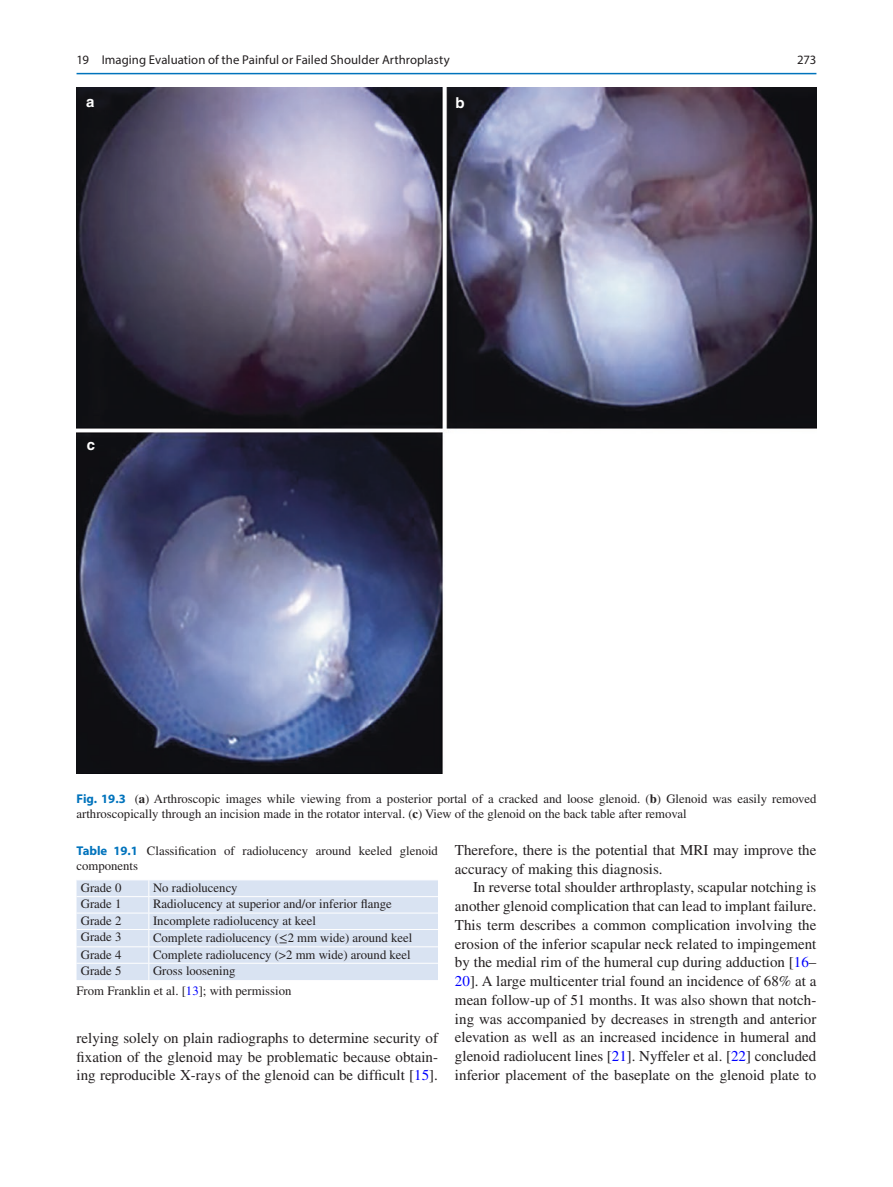
<style>
.page{position:relative;width:893px;height:1187px;background:#fff}
.page>*{position:absolute;margin:0;border:0;box-sizing:border-box;transform-origin:0 0}
.t1{font:15px/18.8px "Times LT Std";color:#231f20;text-align:justify}
.t2{font:15px "Helvetica Bold 2";color:#fff}
.t3{font:12.75px/15px "Times LT Std";color:#231f20}
.t4{font:12.75px "Myriad Pro Regular 3";letter-spacing:.005em;color:#231f20}
.t5{font:12.75px "Myriad Pro";color:#231f20}
.s1{font-family:"Myriad Pro";font-weight:700;color:#0073bc}
.s2{font-weight:700}
.s3{font-family:"STIX General"}
.s4{color:#00f}
</style>
<div class="page">
<img style="left:77px;top:88px;width:739px;height:685px">
<svg style="left:77px;top:880px;width:361px;height:99px;background:#dbe4f2"></svg>
<hr style="left:77px;top:73px;width:739px;height:1px;background:#0073bc">
<p class="t4" style="left:77px;top:52px;width:375px">19 Imaging Evaluation of the Painful or Failed Shoulder Arthroplasty</p>
<p class="t2" style="left:86px;top:93px;width:10px">a</p>
<p class="t2" style="left:455px;top:93px;width:11px">b</p>
<p class="t2" style="left:87px;top:435px;width:10px">c</p>
<p class="t5" style="left:797px;top:52px;width:21px">273</p>
<p class="t3" style="left:77px;top:790px;width:741px"><span class="s1">Fig. 19.3</span> (<span class="s2">a</span>) Arthroscopic images while viewing from a posterior portal of a cracked and loose glenoid. (<span class="s2">b</span>) Glenoid was easily removed arthroscopically through an incision made in the rotator interval. (<span class="s2">c</span>) View of the glenoid on the back table after removal</p>
<p class="t3" style="left:77px;top:843px;width:363px"><span class="s1">Table 19.1</span> Classification of radiolucency around keeled glenoid components</p>
<p class="t3" style="left:81px;top:880px;width:42px">Grade 0</p>
<p class="t3" style="left:153px;top:880px;width:86px">No radiolucency</p>
<p class="t3" style="left:81px;top:896px;width:42px">Grade 1</p>
<p class="t3" style="left:153px;top:896px;width:240px">Radiolucency at superior and/or inferior flange</p>
<p class="t3" style="left:81px;top:912px;width:42px">Grade 2</p>
<p class="t3" style="left:153px;top:912px;width:164px">Incomplete radiolucency at keel</p>
<p class="t3" style="left:81px;top:929px;width:42px">Grade 3</p>
<p class="t3" style="left:153px;top:930px;width:261px">Complete radiolucency (<span class="s3">≤</span>2 mm wide) around keel</p>
<p class="t3" style="left:81px;top:946px;width:42px">Grade 4</p>
<p class="t3" style="left:153px;top:946px;width:259px">Complete radiolucency (&gt;2 mm wide) around keel</p>
<p class="t3" style="left:81px;top:963px;width:42px">Grade 5</p>
<p class="t1" style="left:455px;top:840px;width:363px">Therefore, there is the potential that MRI may improve the accuracy of making this diagnosis.</p>
<p class="t1" style="left:455px;top:877px;width:363px;text-indent:18px">In reverse total shoulder arthroplasty, scapular notching is another glenoid complication that can lead to implant failure.<br>This term describes a common complication involving the erosion of the inferior scapular neck related to impingement by the medial rim of the humeral cup during adduction [<span class="s4">16</span>– <span class="s4">20</span>]. A large multicenter trial found an incidence of 68% at a mean follow-up of 51 months. It was also shown that notch&shy;ing was accompanied by decreases in strength and anterior elevation as well as an increased incidence in humeral and glenoid radiolucent lines [<span class="s4">21</span>]. Nyffeler et al. [<span class="s4">22</span>] concluded inferior placement of the baseplate on the glenoid plate to</p>
<p class="t3" style="left:77px;top:960px;width:216px;line-height:20.1px;text-indent:77px">Gross loosening<br>From Franklin et al. [<span class="s4">13</span>]; with permission</p>
<p class="t1" style="left:77px;top:1028px;width:363px">relying solely on plain radiographs to determine security of fixation of the glenoid may be problematic because obtain&shy;ing reproducible X-rays of the glenoid can be difficult [<span class="s4">15</span>].</p>
</div>
